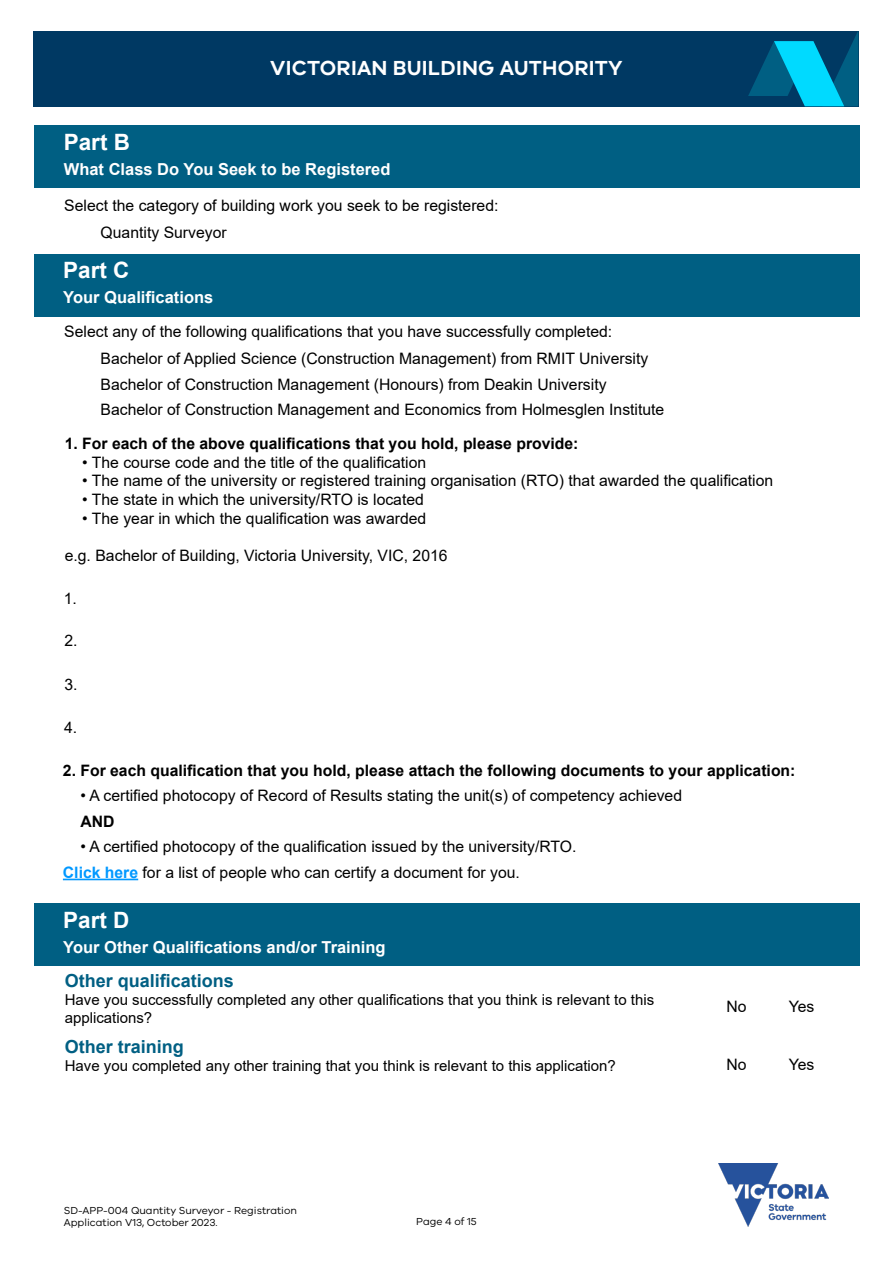
<style>
.page{position:relative;width:893px;height:1263px;background:#fff}
.page>*{position:absolute;margin:0;border:0;box-sizing:border-box;transform-origin:0 0}
.t1{font:700 22.5px "Arial";color:#fff}
.t2{font:600 21px "VIC";letter-spacing:.01em;color:#fff}
.t3{font:700 18px "Arial";color:#005f83}
.t4{font:700 16.5px "Arial";color:#fff}
.t5{font:15.75px/27px "Arial";color:#000}
.t6{font:700 15.75px "Arial";color:#000}
.t7{font:15px/18px "Arial";color:#000}
.t8{font:10.5px/12px "VIC";color:#000}
.s1{font-weight:700;color:#0098ff}
</style>
<div class="page">
<div style="left:34px;top:31px;width:825px;height:75px;background:#003963"></div>
<svg style="left:748px;top:32px;width:110px;height:74px"></svg>
<img style="left:719px;top:1163px;width:109px;height:63px">
<div style="left:34px;top:125px;width:825px;height:63px;background:#005f83"></div>
<div style="left:34px;top:254px;width:825px;height:62px;background:#005f83"></div>
<hr style="left:63px;top:879px;width:75px;height:1px;background:#0098ff">
<div style="left:34px;top:903px;width:825px;height:63px;background:#005f83"></div>
<h2 class="t2" style="left:270px;top:55px;width:354px">VICTORIAN BUILDING AUTHORITY</h2>
<h1 class="t1" style="left:64px;top:126px;width:68px">Part B</h1>
<p class="t4" style="left:64px;top:157px;width:328px">What Class Do You Seek to be Registered</p>
<p class="t5" style="left:101px;top:192px;width:399px;text-indent:-36px">Select the category of building work you seek to be registered:<br>Quantity Surveyor</p>
<h1 class="t1" style="left:63px;top:255px;width:68px">Part C</h1>
<p class="t4" style="left:63px;top:286px;width:152px">Your Qualifications</p>
<p class="t5" style="left:101px;top:318px;width:549px;text-indent:-36px">Select any of the following qualifications that you have successfully completed:<br>Bachelor of Applied Science (Construction Management) from RMIT University</p>
<p class="t5" style="left:101px;top:371px;width:565px;line-height:25.5px">Bachelor of Construction Management (Honours) from Deakin University<br>Bachelor of Construction Management and Economics from Holmesglen Institute</p>
<p class="t6" style="left:65px;top:432px;width:515px">1. For each of the above qualifications that you hold, please provide:</p>
<p class="t5" style="left:82px;top:448px;width:346px">• The course code and the title of the qualification</p>
<p class="t5" style="left:82px;top:467px;width:692px">• The name of the university or registered training organisation (RTO) that awarded the qualification</p>
<p class="t5" style="left:82px;top:486px;width:343px">• The state in which the university/RTO is located</p>
<p class="t5" style="left:82px;top:505px;width:345px">• The year in which the qualification was awarded</p>
<p class="t5" style="left:65px;top:542px;width:384px">e.g. Bachelor of Building, Victoria University, VIC, 2016</p>
<p class="t5" style="left:64px;top:585px;width:15px">1.</p>
<p class="t5" style="left:64px;top:627px;width:15px">2.</p>
<p class="t5" style="left:65px;top:670px;width:15px">3.</p>
<p class="t5" style="left:64px;top:713px;width:15px">4.</p>
<p class="t6" style="left:63px;top:759px;width:734px">2. For each qualification that you hold, please attach the following documents to your application:</p>
<p class="t5" style="left:80px;top:782px;width:603px">• A certified photocopy of Record of Results stating the unit(s) of competency achieved</p>
<p class="t6" style="left:80px;top:810px;width:36px">AND</p>
<p class="t5" style="left:63px;top:834px;width:515px;line-height:25.5px;text-indent:18px">• A certified photocopy of the qualification issued by the university/RTO.<br><span class="s1">Click here</span> for a list of people who can certify a document for you.</p>
<h1 class="t1" style="left:63px;top:904px;width:68px">Part D</h1>
<p class="t4" style="left:63px;top:935px;width:324px">Your Other Qualifications and/or Training</p>
<p class="t3" style="left:65px;top:967px;width:171px">Other qualifications</p>
<p class="t7" style="left:65px;top:990px;width:591px">Have you successfully completed any other qualifications that you think is relevant to this applications?</p>
<p class="t3" style="left:65px;top:1034px;width:121px">Other training</p>
<p class="t7" style="left:65px;top:1057px;width:553px">Have you completed any other training that you think is relevant to this application?</p>
<p class="t5" style="left:726px;top:993px;width:22px">No</p>
<p class="t5" style="left:789px;top:993px;width:27px">Yes</p>
<p class="t5" style="left:726px;top:1051px;width:22px">No</p>
<p class="t5" style="left:789px;top:1051px;width:27px">Yes</p>
<p class="t8" style="left:64px;top:1204px;width:235px">SD-APP-004 Quantity Surveyor - Registration<br>Application V13, October 2023.</p>
<p class="t8" style="left:416px;top:1215px;width:62px">Page 4 of 15</p>
</div>
